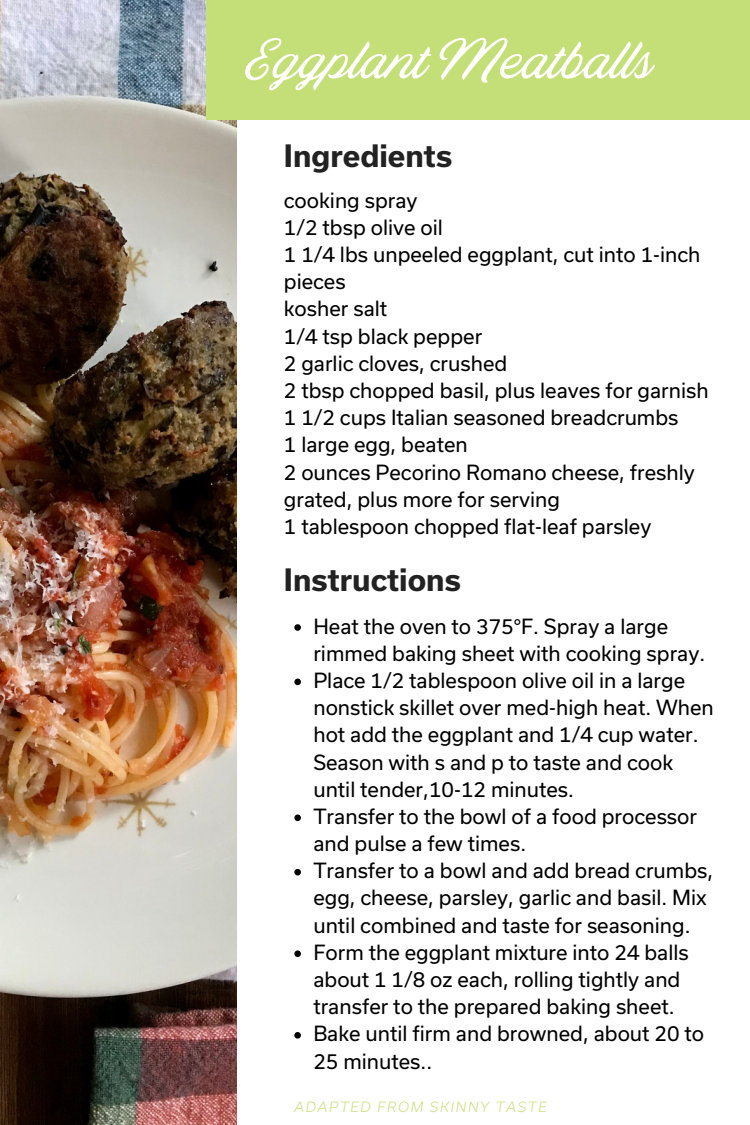
<style>
.page{position:relative;width:750px;height:1125px;background:#fff}
.page>*{position:absolute;margin:0;border:0;box-sizing:border-box;transform-origin:0 0}
.t1{font:52.5px "Blackbike Clean";color:#fff}
.t2{font:700 29.5px "Usual";color:#222}
.t3{font:20px/27.2px "Usual";color:#000}
.t4{font:italic 300 13.5px "Usual";letter-spacing:.13em;color:#c5df78}
</style>
<div class="page">
<img style="left:0;top:0;width:237px;height:1125px">
<div style="left:206px;top:0;width:544px;height:119px;background:#c5df78"></div>
<svg style="left:294px;top:624px;width:7px;height:7px"></svg>
<svg style="left:294px;top:679px;width:7px;height:6px"></svg>
<svg style="left:294px;top:815px;width:7px;height:6px"></svg>
<svg style="left:294px;top:869px;width:7px;height:6px"></svg>
<svg style="left:294px;top:950px;width:7px;height:7px"></svg>
<svg style="left:294px;top:1032px;width:7px;height:7px"></svg>
<p class="t1" style="left:245px;top:29px;width:410px">Eggplant Meatballs</p>
<p class="t2" style="left:284px;top:138px;width:170px">Ingredients</p>
<p class="t3" style="left:284px;top:186px;width:135px">cooking spray</p>
<p class="t3" style="left:284px;top:213px;width:161px">1/2 tbsp olive oil</p>
<p class="t3" style="left:284px;top:240px;width:418px">1 1/4 lbs unpeeled eggplant, cut into 1-inch pieces</p>
<p class="t3" style="left:284px;top:295px;width:105px">kosher salt</p>
<p class="t3" style="left:284px;top:322px;width:200px">1/4 tsp black pepper</p>
<p class="t3" style="left:284px;top:349px;width:225px">2 garlic cloves, crushed</p>
<p class="t3" style="left:284px;top:376px;width:426px">2 tbsp chopped basil, plus leaves for garnish</p>
<p class="t3" style="left:284px;top:404px;width:396px">1 1/2 cups Italian seasoned breadcrumbs</p>
<p class="t3" style="left:284px;top:431px;width:185px">1 large egg, beaten</p>
<p class="t3" style="left:284px;top:458px;width:413px">2 ounces Pecorino Romano cheese, freshly grated, plus more for serving</p>
<p class="t3" style="left:284px;top:512px;width:369px">1 tablespoon chopped flat-leaf parsley</p>
<p class="t2" style="left:284px;top:562px;width:179px">Instructions</p>
<p class="t3" style="left:313px;top:612px;width:393px">Heat the oven to 375°F. Spray a large rimmed baking sheet with cooking spray.</p>
<p class="t3" style="left:313px;top:666px;width:402px">Place 1/2 tablespoon olive oil in a large nonstick skillet over med-high heat. When hot add the eggplant and 1/4 cup water.<br>Season with s and p to taste and cook until tender,10-12 minutes.</p>
<p class="t3" style="left:313px;top:802px;width:385px">Transfer to the bowl of a food processor and pulse a few times.</p>
<p class="t3" style="left:313px;top:857px;width:401px">Transfer to a bowl and add bread crumbs, egg, cheese, parsley, garlic and basil. Mix until combined and taste for seasoning.</p>
<p class="t3" style="left:313px;top:938px;width:377px">Form the eggplant mixture into 24 balls about 1 1/8 oz each, rolling tightly and transfer to the prepared baking sheet.</p>
<p class="t3" style="left:313px;top:1020px;width:392px">Bake until firm and browned, about 20 to<br>25 minutes..</p>
<p class="t4" style="left:295px;top:1098px;width:254px">ADAPTED FROM SKINNY TASTE</p>
</div>
